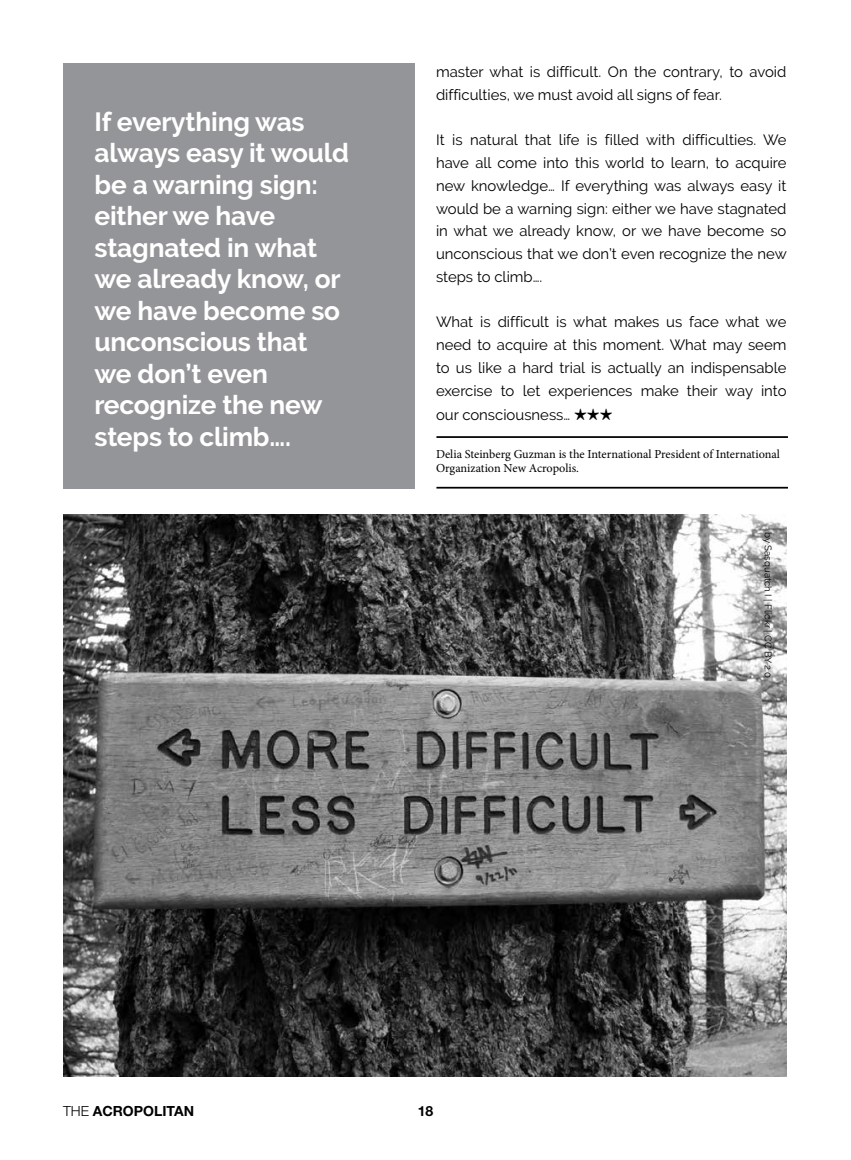
<style>
.page{position:relative;width:851px;height:1160px;background:#fff}
.page>*{position:absolute;margin:0;border:0;box-sizing:border-box;transform-origin:0 0}
.t1{font:700 26.25px/31.5px "Raleway";letter-spacing:-.005em;color:#fff}
.t2{font:14.88px/22.8px "Raleway";color:#000;text-align:justify}
.t3{font:700 14px "Helvetica Neue";color:#000}
.t4{font:12.25px/14.7px "Minion Pro";letter-spacing:-.005em;color:#000}
.t5{font:9.62px "Raleway";color:#000}
.s1{font-weight:300}
</style>
<div class="page">
<div style="left:63px;top:63px;width:351px;height:425px;background:#939598"></div>
<img style="left:63px;top:514px;width:723px;height:562px">
<hr style="left:436px;top:436px;width:352px;height:2px;background:#000">
<hr style="left:436px;top:486px;width:352px;height:2px;background:#000">
<h1 class="t1" style="left:94px;top:106px;width:256px">If everything was always easy it would be a warning sign: either we have stagnated in what we already know, or we have become so unconscious that we don’t even recognize the new steps to climb….</h1>
<p class="t2" style="left:436px;top:60px;width:352px">master what is difficult. On the contrary, to avoid difficulties, we must avoid all signs of fear.</p>
<p class="t2" style="left:436px;top:129px;width:352px">It is natural that life is filled with difficulties. We have all come into this world to learn, to acquire new knowledge… If everything was always easy it would be a warning sign: either we have stagnated in what we already know, or we have become so unconscious that we don’t even recognize the new steps to climb….</p>
<p class="t2" style="left:436px;top:311px;width:352px">What is difficult is what makes us face what we need to acquire at this moment. What may seem to us like a hard trial is actually an indispensable exercise to let experiences make their way into</p>
<p class="t2" style="left:436px;top:403px;width:136px">our consciousness…</p>
<p class="t4" style="left:436px;top:446px;width:345px">Delia Steinberg Guzman is the International President of International<br>Organization New Acropolis.</p>
<p class="t5" style="left:773px;top:532px;width:147px;rotate:90deg">by Sasquatch I | Flickr | CC BY 2.0</p>
<p class="t3" style="left:63px;top:1101px;width:132px"><span class="s1">THE</span> ACROPOLITAN</p>
<p class="t3" style="left:417px;top:1101px;width:17px">18</p>
</div>
